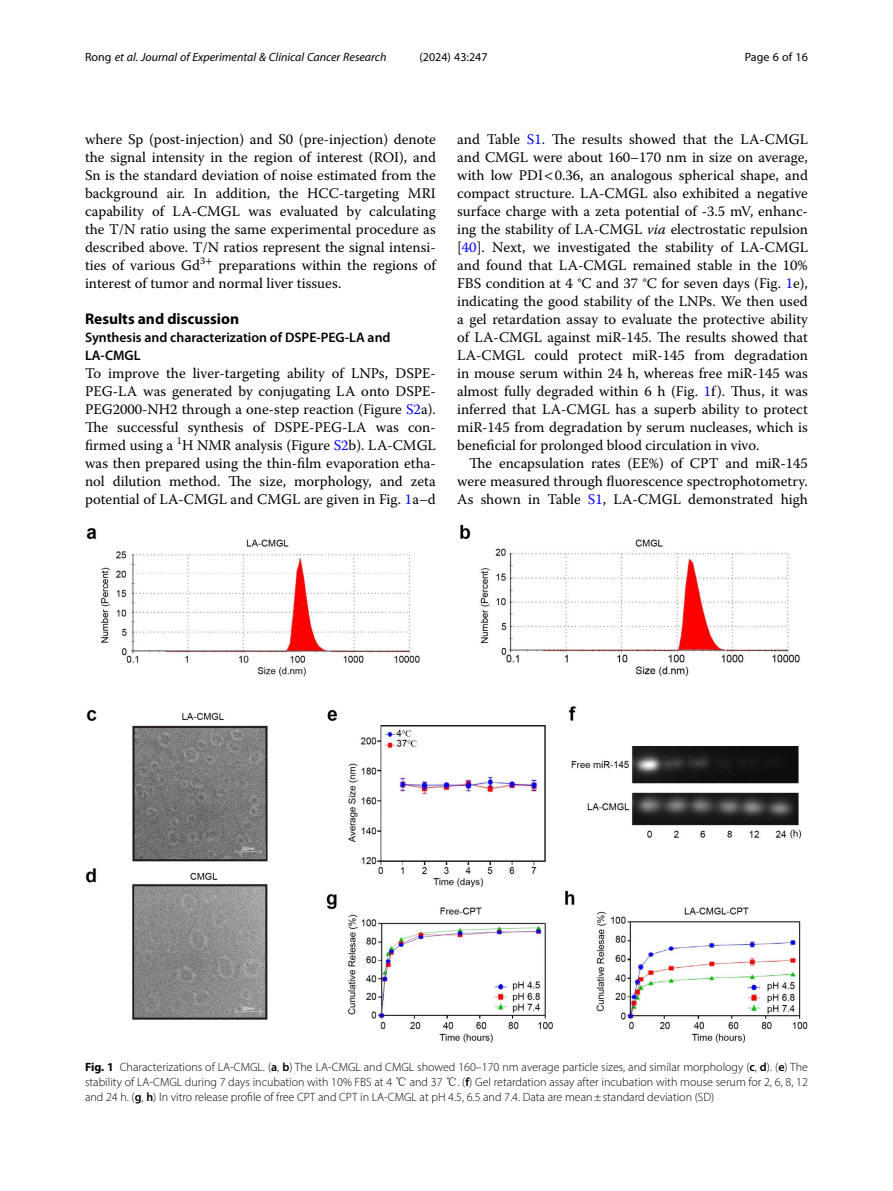
<style>
.page{position:relative;width:893px;height:1191px;background:#fff}
.page>*{position:absolute;margin:0;border:0;box-sizing:border-box;transform-origin:0 0}
.Head_1{font:700 15.45px "Myriad Pro";color:#000}
.Body_Text{font:14.7px/18px "Warnock Pro";color:#000;text-align:justify}
.Body_Text_Indent{font:14.7px/18px "Warnock Pro";color:#000;text-align:justify}
.Head_2_After_1{font:600 13.8px/18px "Myriad Pro";color:#000}
.Figure_Caption{font:300 12px/15px "Myriad Pro";color:#000;text-align:justify}
.t1{font:italic 12px "Myriad Pro";color:#000}
.t2{font:12px "Myriad Pro";color:#000}
.s1{font-style:normal}
.s2{color:#00f}
.s3{font-style:italic}
.s4{font-weight:700}
.s5{font-weight:600}
.s6{font-family:"Sim Sun";font-weight:400}
</style>
<div class="page">
<img style="left:85px;top:524px;width:723px;height:519px">
<p class="t1" style="left:85px;top:50px;width:303px"><span class="s1">Rong</span> et al. Journal of Experimental &amp; Clinical Cancer Research</p>
<p class="t2" style="left:420px;top:50px;width:70px">(2024) 43:247</p>
<p class="t2" style="left:745px;top:50px;width:65px">Page 6 of 16</p>
<p class="Body_Text" style="left:85px;top:130px;width:352px">where Sp (post-injection) and S0 (pre-injection) denote the signal intensity in the region of interest (ROI), and Sn is the standard deviation of noise estimated from the background air. In addition, the HCC-targeting MRI capability of LA-CMGL was evaluated by calculating the T/N ratio using the same experimental procedure as described above. T/N ratios represent the signal intensi‑ ties of various Gd<sup>3</sup><sup>+</sup> preparations within the regions of interest of tumor and normal liver tissues.</p>
<p class="Head_1" style="left:85px;top:309px;width:156px">Results and discussion</p>
<p class="Head_2_After_1" style="left:85px;top:328px;width:307px">Synthesis and characterization of DSPE-PEG-LA and<br>LA-CMGL</p>
<p class="Body_Text" style="left:85px;top:364px;width:352px">To improve the liver-targeting ability of LNPs, DSPE-PEG-LA was generated by conjugating LA onto DSPE-PEG2000-NH2 through a one-step reaction (Figure <span class="s2">S2</span>a).<br>The successful synthesis of DSPE-PEG-LA was con‑ firmed using a <sup>1</sup>H NMR analysis (Figure <span class="s2">S2</span>b). LA-CMGL was then prepared using the thin-film evaporation etha‑ nol dilution method. The size, morphology, and zeta potential of LA-CMGL and CMGL are given in Fig. <span class="s2">1</span>a–d</p>
<p class="Body_Text" style="left:457px;top:130px;width:352px">and Table <span class="s2">S1</span>. The results showed that the LA-CMGL and CMGL were about 160–170 nm in size on average, with low PDI 0.36, an analogous spherical shape, and compact structure. LA-CMGL also exhibited a negative surface charge with a zeta potential of -3.5 mV, enhanc‑ ing the stability of LA-CMGL <span class="s3">via</span> electrostatic repulsion [<span class="s2">40</span>]. Next, we investigated the stability of LA-CMGL and found that LA-CMGL remained stable in the 10% FBS condition at 4 °C and 37 °C for seven days (Fig. <span class="s2">1</span>e), indicating the good stability of the LNPs. We then used a gel retardation assay to evaluate the protective ability of LA-CMGL against miR-145. The results showed that LA-CMGL could protect miR-145 from degradation in mouse serum within 24 h, whereas free miR-145 was almost fully degraded within 6 h (Fig. <span class="s2">1</span>f). Thus, it was inferred that LA-CMGL has a superb ability to protect miR-145 from degradation by serum nucleases, which is beneficial for prolonged blood circulation in vivo.</p>
<p class="Body_Text_Indent" style="left:457px;top:454px;width:352px;text-indent:12px">The encapsulation rates (EE%) of CPT and miR-145 were measured through fluorescence spectrophotometry.<br>As shown in Table <span class="s2">S1</span>, LA-CMGL demonstrated high</p>
<p class="Figure_Caption" style="left:85px;top:1059px;width:724px"><span class="s4">Fig. 1</span> Characterizations of LA-CMGL. (<span class="s5">a</span>, <span class="s5">b</span>) The LA-CMGL and CMGL showed 160–170 nm average particle sizes, and similar morphology (<span class="s5">c</span>, <span class="s5">d</span>). (<span class="s5">e</span>) The stability of LA-CMGL during 7 days incubation with 10% FBS at 4 <span class="s6">℃</span> and 37 <span class="s6">℃</span>. (<span class="s5">f</span>) Gel retardation assay after incubation with mouse serum for 2, 6, 8, 12 and 24 h. (<span class="s5">g</span>, <span class="s5">h</span>) In vitro release profile of free CPT and CPT in LA-CMGL at pH 4.5, 6.5 and 7.4. Data are mean±standard deviation (SD)</p>
</div>
